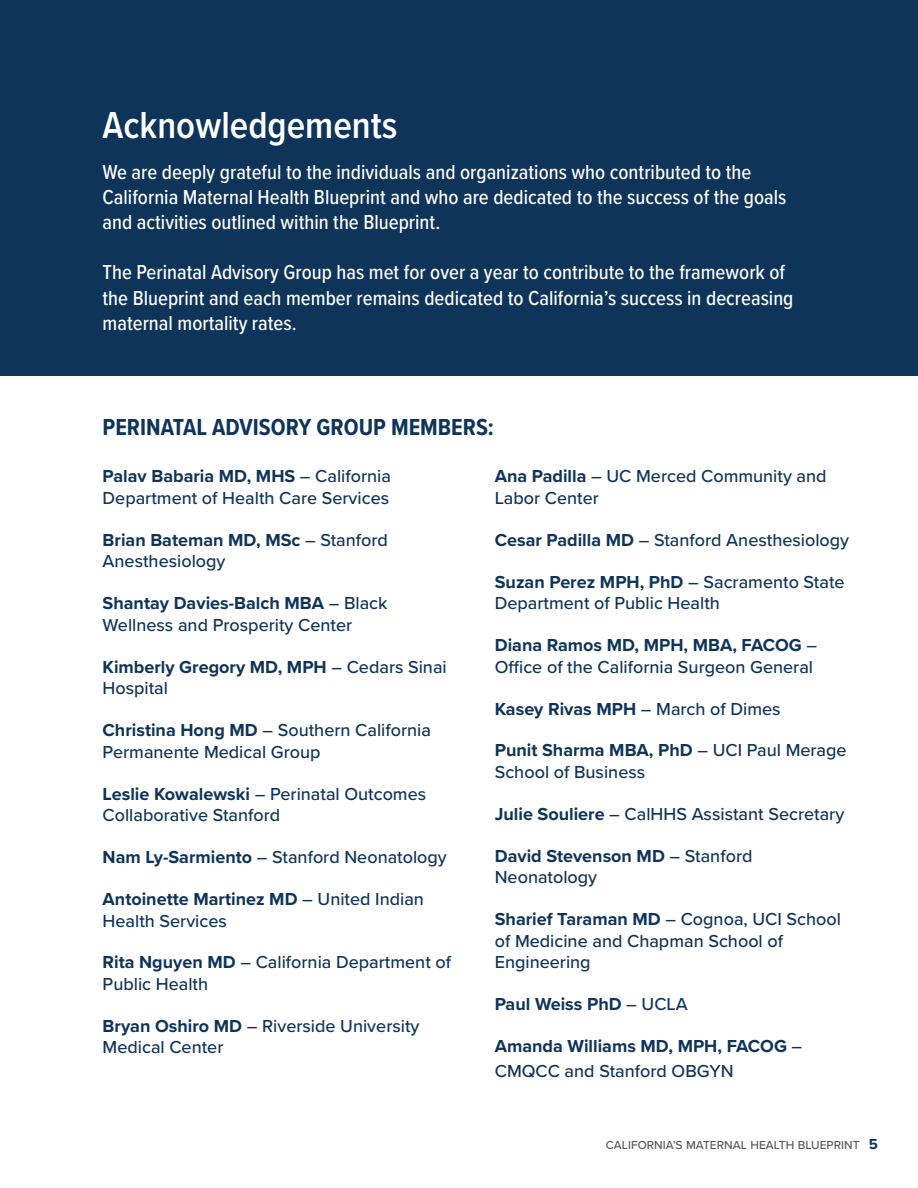
<style>
.page{position:relative;width:918px;height:1188px;background:#fff}
.page>*{position:absolute;margin:0;border:0;box-sizing:border-box;transform-origin:0 0}
.t1{font:600 39px "Proxima Nova Cond";color:#fff}
.t2{font:700 24px "Proxima Nova Cond";color:#0f345a}
.t3{font:500 21px/25.2px "Proxima Nova Cond";color:#fff}
.t4{font:500 18px/21.6px "Proxima Nova";color:#0f345a}
.t5{font:700 18px/21.6px "Proxima Nova";color:#0f345a}
.t6{font:500 12px "Proxima Nova";color:#57585a}
.s1{font-weight:700}
.s2{font-weight:500}
.s3{font-weight:700;font-size:15px;color:#0f345a}
</style>
<div class="page">
<div style="left:0;top:0;width:918px;height:376px;background:#0f345a"></div>
<h2 class="t1" style="left:103px;top:96px;width:296px">Acknowledgements</h2>
<p class="t3" style="left:103px;top:158px;width:685px">We are deeply grateful to the individuals and organizations who contributed to the<br>California Maternal Health Blueprint and who are dedicated to the success of the goals and activities outlined within the Blueprint.</p>
<p class="t3" style="left:103px;top:259px;width:692px">The Perinatal Advisory Group has met for over a year to contribute to the framework of the Blueprint and each member remains dedicated to California’s success in decreasing maternal mortality rates.</p>
<h3 class="t2" style="left:103px;top:409px;width:393px">PERINATAL ADVISORY GROUP MEMBERS:</h3>
<p class="t4" style="left:103px;top:465px;width:290px"><span class="s1">Palav Babaria MD, MHS</span> – California<br>Department of Health Care Services</p>
<p class="t4" style="left:103px;top:528px;width:287px"><span class="s1">Brian Bateman MD, MSc</span> – Stanford<br>Anesthesiology</p>
<p class="t4" style="left:103px;top:592px;width:286px"><span class="s1">Shantay Davies-Balch MBA</span> – Black<br>Wellness and Prosperity Center</p>
<p class="t5" style="left:103px;top:656px;width:346px">Kimberly Gregory MD, MPH <span class="s2">– Cedars Sinai<br>Hospital</span></p>
<p class="t4" style="left:103px;top:719px;width:330px"><span class="s1">Christina Hong MD</span> – Southern California<br>Permanente Medical Group</p>
<p class="t4" style="left:103px;top:782px;width:325px"><span class="s1">Leslie Kowalewski</span> – Perinatal Outcomes<br>Collaborative Stanford</p>
<p class="t4" style="left:103px;top:846px;width:346px"><span class="s1">Nam Ly-Sarmiento</span> – Stanford Neonatology</p>
<p class="t4" style="left:103px;top:887px;width:323px"><span class="s1">Antoinette Martinez MD</span> – United Indian<br>Health Services</p>
<p class="t4" style="left:103px;top:951px;width:350px"><span class="s1">Rita Nguyen MD</span> – California Department of<br>Public Health</p>
<p class="t4" style="left:103px;top:1014px;width:318px"><span class="s1">Bryan Oshiro MD</span> – Riverside University<br>Medical Center</p>
<p class="t4" style="left:495px;top:465px;width:333px"><span class="s1">Ana Padilla</span> – UC Merced Community and<br>Labor Center</p>
<p class="t4" style="left:495px;top:528px;width:356px"><span class="s1">Cesar Padilla MD</span> – Stanford Anesthesiology</p>
<p class="t4" style="left:495px;top:570px;width:351px"><span class="s1">Suzan Perez MPH, PhD</span> – Sacramento State<br>Department of Public Health</p>
<p class="t4" style="left:495px;top:634px;width:324px"><span class="s1">Diana Ramos MD, MPH, MBA, FACOG</span> –<br>Office of the California Surgeon General</p>
<p class="t5" style="left:495px;top:697px;width:287px">Kasey Rivas MPH <span class="s2">– March of Dimes</span></p>
<p class="t4" style="left:495px;top:739px;width:353px"><span class="s1">Punit Sharma MBA, PhD</span> – UCI Paul Merage<br>School of Business</p>
<p class="t4" style="left:495px;top:802px;width:351px"><span class="s1">Julie Souliere</span> – CalHHS Assistant Secretary</p>
<p class="t4" style="left:495px;top:844px;width:259px"><span class="s1">David Stevenson MD</span> – Stanford<br>Neonatology</p>
<p class="t4" style="left:495px;top:908px;width:348px"><span class="s1">Sharief Taraman MD</span> – Cognoa, UCI School of Medicine and Chapman School of<br>Engineering</p>
<p class="t5" style="left:495px;top:993px;width:195px">Paul Weiss PhD <span class="s2">– UCLA</span></p>
<p class="t5" style="left:495px;top:1033px;width:309px;line-height:25.2px">Amanda Williams MD, MPH, FACOG <span class="s2">–<br>CMQCC and Stanford OBGYN</span></p>
<p class="t6" style="left:606px;top:1136px;width:274px">CALIFORNIA’S MATERNAL HEALTH BLUEPRINT <span class="s3">5</span></p>
</div>
